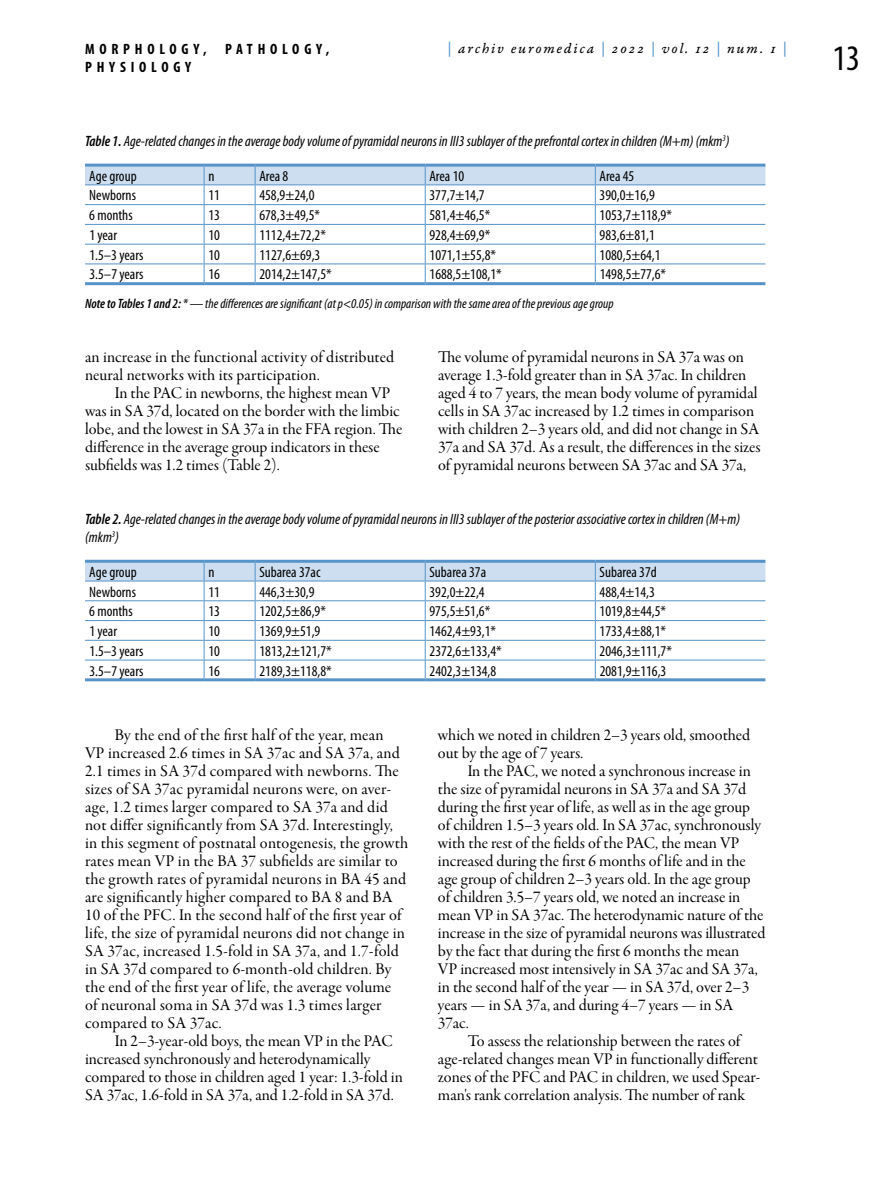
<style>
.page{position:relative;width:893px;height:1191px;background:#fff}
.page>*{position:absolute;margin:0;border:0;box-sizing:border-box;transform-origin:0 0}
.t1{font:condensed 36px "Myriad Pro";color:#000}
.t2{font:16.5px/18px "Garamond Premr Pro Subh";color:#000}
.t3{font:condensed 15px "Myriad Pro";color:#000}
.t4{font:italic condensed 15px/18px "Myriad Pro";color:#000}
.t5{font:15px "Garamond Premr Pro It Capt";letter-spacing:.125em;color:#000}
.t6{font:700 condensed 15px/18px "Myriad Pro";letter-spacing:.32em;color:#000}
.t7{font:italic condensed 13.5px "Myriad Pro";color:#000}
.s1{color:#5693c9}
.s2{font-weight:600}
</style>
<div class="page">
<svg style="left:85px;top:167px;width:680px;height:115px"></svg>
<hr style="left:85px;top:164px;width:119px;height:3px;background:#5693c9">
<hr style="left:204px;top:164px;width:51px;height:3px;background:#5693c9">
<hr style="left:255px;top:164px;width:170px;height:3px;background:#5693c9">
<hr style="left:425px;top:164px;width:170px;height:3px;background:#5693c9">
<hr style="left:595px;top:164px;width:170px;height:3px;background:#5693c9">
<hr style="left:85px;top:282px;width:119px;height:3px;background:#5693c9">
<hr style="left:204px;top:282px;width:51px;height:3px;background:#5693c9">
<hr style="left:255px;top:282px;width:170px;height:3px;background:#5693c9">
<hr style="left:425px;top:282px;width:170px;height:3px;background:#5693c9">
<hr style="left:595px;top:282px;width:170px;height:3px;background:#5693c9">
<svg style="left:85px;top:563px;width:680px;height:115px"></svg>
<hr style="left:85px;top:560px;width:119px;height:3px;background:#5693c9">
<hr style="left:204px;top:560px;width:51px;height:3px;background:#5693c9">
<hr style="left:255px;top:560px;width:170px;height:3px;background:#5693c9">
<hr style="left:425px;top:560px;width:170px;height:3px;background:#5693c9">
<hr style="left:595px;top:560px;width:170px;height:3px;background:#5693c9">
<hr style="left:85px;top:678px;width:119px;height:3px;background:#5693c9">
<hr style="left:204px;top:678px;width:51px;height:3px;background:#5693c9">
<hr style="left:255px;top:678px;width:170px;height:3px;background:#5693c9">
<hr style="left:425px;top:678px;width:170px;height:3px;background:#5693c9">
<hr style="left:595px;top:678px;width:170px;height:3px;background:#5693c9">
<p class="t6" style="left:85px;top:39px;width:246px">MORPHOLOGY, PATHOLOGY,<br>PHYSI OLOGY</p>
<p class="t5" style="left:447px;top:40px;width:341px"><span class="s1">|</span> archiv euromedica <span class="s1">|</span> 2022 <span class="s1">|</span> vol. 12 <span class="s1">|</span> num. 1 <span class="s1">|</span></p>
<p class="t4" style="left:85px;top:131px;width:646px"><span class="s2">Table 1.</span> Age-related changes in the average body volume of pyramidal neurons in III3 sublayer of the prefrontal cortex in children (M+m) (mkm<sup>3</sup>)</p>
<p class="t3" style="left:89px;top:167px;width:49px">Age group</p>
<p class="t3" style="left:208px;top:167px;width:8px">n</p>
<p class="t3" style="left:259px;top:167px;width:31px">Area 8</p>
<p class="t3" style="left:429px;top:167px;width:36px">Area 10</p>
<p class="t3" style="left:600px;top:167px;width:36px">Area 45</p>
<p class="t3" style="left:89px;top:186px;width:48px">Newborns</p>
<p class="t3" style="left:208px;top:186px;width:13px">11</p>
<p class="t3" style="left:259px;top:186px;width:57px">458,9±24,0</p>
<p class="t3" style="left:429px;top:186px;width:57px">377,7±14,7</p>
<p class="t3" style="left:600px;top:186px;width:57px">390,0±16,9</p>
<p class="t3" style="left:89px;top:206px;width:45px">6 months</p>
<p class="t3" style="left:208px;top:206px;width:13px">13</p>
<p class="t3" style="left:259px;top:206px;width:62px">678,3±49,5*</p>
<p class="t3" style="left:429px;top:206px;width:62px">581,4±46,5*</p>
<p class="t3" style="left:600px;top:206px;width:74px">1053,7±118,9*</p>
<p class="t3" style="left:89px;top:226px;width:29px">1 year</p>
<p class="t3" style="left:208px;top:226px;width:13px">10</p>
<p class="t3" style="left:259px;top:226px;width:68px">1112,4±72,2*</p>
<p class="t3" style="left:430px;top:226px;width:62px">928,4±69,9*</p>
<p class="t3" style="left:600px;top:226px;width:57px">983,6±81,1</p>
<p class="t3" style="left:89px;top:246px;width:56px">1.5–3 years</p>
<p class="t3" style="left:208px;top:246px;width:13px">10</p>
<p class="t3" style="left:259px;top:246px;width:62px">1127,6±69,3</p>
<p class="t3" style="left:430px;top:246px;width:68px">1071,1±55,8*</p>
<p class="t3" style="left:600px;top:246px;width:62px">1080,5±64,1</p>
<p class="t3" style="left:89px;top:265px;width:56px">3.5–7 years</p>
<p class="t3" style="left:208px;top:265px;width:13px">16</p>
<p class="t3" style="left:259px;top:265px;width:74px">2014,2±147,5*</p>
<p class="t3" style="left:430px;top:265px;width:74px">1688,5±108,1*</p>
<p class="t3" style="left:600px;top:265px;width:68px">1498,5±77,6*</p>
<p class="t7" style="left:85px;top:296px;width:530px"><span class="s2">Note to Tables 1 and 2:</span> * — the differences are significant (at p&lt;0.05) in comparison with the same area of the previous age group</p>
<p class="t2" style="left:85px;top:348px;width:311px">an increase in the functional activity of distributed neural networks with its participation.</p>
<p class="t2" style="left:85px;top:384px;width:319px;text-indent:30px">In the PAC in newborns, the highest mean VP was in SA 37d, located on the border with the limbic lobe, and the lowest in SA 37a in the FFA region. The difference in the average group indicators in these subfields was 1.2 times (Table 2).</p>
<p class="t2" style="left:438px;top:348px;width:324px">The volume of pyramidal neurons in SA 37a was on average 1.3-fold greater than in SA 37ac. In children aged 4 to 7 years, the mean body volume of pyramidal cells in SA 37ac increased by 1.2 times in comparison with children 2–3 years old, and did not change in SA 37a and SA 37d. As a result, the differences in the sizes of pyramidal neurons between SA 37ac and SA 37a,</p>
<p class="t4" style="left:85px;top:509px;width:656px"><span class="s2">Table 2.</span> Age-related changes in the average body volume of pyramidal neurons in III3 sublayer of the posterior associative cortex in children (M+m) (mkm<sup>3</sup>)</p>
<p class="t3" style="left:89px;top:563px;width:49px">Age group</p>
<p class="t3" style="left:208px;top:563px;width:8px">n</p>
<p class="t3" style="left:259px;top:563px;width:63px">Subarea 37ас</p>
<p class="t3" style="left:429px;top:563px;width:58px">Subarea 37а</p>
<p class="t3" style="left:600px;top:563px;width:59px">Subarea 37d</p>
<p class="t3" style="left:89px;top:582px;width:48px">Newborns</p>
<p class="t3" style="left:208px;top:582px;width:13px">11</p>
<p class="t3" style="left:259px;top:582px;width:57px">446,3±30,9</p>
<p class="t3" style="left:429px;top:582px;width:57px">392,0±22,4</p>
<p class="t3" style="left:600px;top:582px;width:57px">488,4±14,3</p>
<p class="t3" style="left:89px;top:602px;width:45px">6 months</p>
<p class="t3" style="left:208px;top:602px;width:13px">13</p>
<p class="t3" style="left:259px;top:602px;width:68px">1202,5±86,9*</p>
<p class="t3" style="left:429px;top:602px;width:62px">975,5±51,6*</p>
<p class="t3" style="left:600px;top:602px;width:68px">1019,8±44,5*</p>
<p class="t3" style="left:89px;top:622px;width:29px">1 year</p>
<p class="t3" style="left:208px;top:622px;width:13px">10</p>
<p class="t3" style="left:259px;top:622px;width:62px">1369,9±51,9</p>
<p class="t3" style="left:430px;top:622px;width:68px">1462,4±93,1*</p>
<p class="t3" style="left:600px;top:622px;width:68px">1733,4±88,1*</p>
<p class="t3" style="left:89px;top:642px;width:56px">1.5–3 years</p>
<p class="t3" style="left:208px;top:642px;width:13px">10</p>
<p class="t3" style="left:259px;top:642px;width:74px">1813,2±121,7*</p>
<p class="t3" style="left:430px;top:642px;width:74px">2372,6±133,4*</p>
<p class="t3" style="left:600px;top:642px;width:74px">2046,3±111,7*</p>
<p class="t3" style="left:89px;top:661px;width:56px">3.5–7 years</p>
<p class="t3" style="left:208px;top:661px;width:13px">16</p>
<p class="t3" style="left:259px;top:661px;width:74px">2189,3±118,8*</p>
<p class="t3" style="left:430px;top:661px;width:68px">2402,3±134,8</p>
<p class="t3" style="left:600px;top:661px;width:68px">2081,9±116,3</p>
<p class="t2" style="left:85px;top:726px;width:325px;text-indent:30px">By the end of the first half of the year, mean<br>VP increased 2.6 times in SA 37ac and SA 37a, and 2.1 times in SA 37d compared with newborns. The sizes of SA 37ac pyramidal neurons were, on aver&shy;age, 1.2 times larger compared to SA 37a and did not differ significantly from SA 37d. Interestingly, in this segment of postnatal ontogenesis, the growth rates mean VP in the BA 37 subfields are similar to the growth rates of pyramidal neurons in BA 45 and are significantly higher compared to BA 8 and BA 10 of the PFC. In the second half of the first year of life, the size of pyramidal neurons did not change in SA 37ac, increased 1.5-fold in SA 37a, and 1.7-fold in SA 37d compared to 6-month-old children. By the end of the first year of life, the average volume<br>of neuronal soma in SA 37d was 1.3 times larger compared to SA 37ac.</p>
<p class="t2" style="left:85px;top:1032px;width:319px;text-indent:30px">In 2–3-year-old boys, the mean VP in the PAC increased synchronously and heterodynamically compared to those in children aged 1 year: 1.3-fold in SA 37ac, 1.6-fold in SA 37a, and 1.2-fold in SA 37d.</p>
<p class="t2" style="left:438px;top:726px;width:314px">which we noted in children 2–3 years old, smoothed out by the age of 7 years.</p>
<p class="t2" style="left:468px;top:762px;width:285px">In the PAC, we noted a synchronous increase in</p>
<p class="t2" style="left:438px;top:780px;width:310px">the size of pyramidal neurons in SA 37a and SA 37d</p>
<p class="t2" style="left:438px;top:798px;width:314px">during the first year of life, as well as in the age group</p>
<p class="t2" style="left:438px;top:816px;width:324px">of children 1.5–3 years old. In SA 37ac, synchronously</p>
<p class="t2" style="left:438px;top:834px;width:303px">with the rest of the fields of the PAC, the mean VP</p>
<p class="t2" style="left:438px;top:852px;width:309px">increased during the first 6 months of life and in the</p>
<p class="t2" style="left:438px;top:870px;width:314px">age group of children 2–3 years old. In the age group</p>
<p class="t2" style="left:438px;top:888px;width:304px">of children 3.5–7 years old, we noted an increase in</p>
<p class="t2" style="left:438px;top:906px;width:327px">mean VP in SA 37ac. The heterodynamic nature of the</p>
<p class="t2" style="left:438px;top:924px;width:329px">increase in the size of pyramidal neurons was illustrated</p>
<p class="t2" style="left:438px;top:942px;width:303px">by the fact that during the first 6 months the mean</p>
<p class="t2" style="left:438px;top:960px;width:321px">VP increased most intensively in SA 37ac and SA 37a,</p>
<p class="t2" style="left:438px;top:978px;width:313px">in the second half of the year — in SA 37d, over 2–3</p>
<p class="t2" style="left:438px;top:996px;width:297px">years — in SA 37a, and during 4–7 years — in SA</p>
<p class="t2" style="left:438px;top:1014px;width:32px">37ac.</p>
<p class="t2" style="left:468px;top:1032px;width:274px">To assess the relationship between the rates of</p>
<p class="t2" style="left:438px;top:1050px;width:321px">age-related changes mean VP in functionally different</p>
<p class="t2" style="left:438px;top:1068px;width:324px">zones of the PFC and PAC in children, we used Spear-</p>
<p class="t2" style="left:438px;top:1086px;width:308px">man's rank correlation analysis. The number of rank</p>
<h1 class="t1" style="left:832px;top:36px;width:29px">13</h1>
</div>
